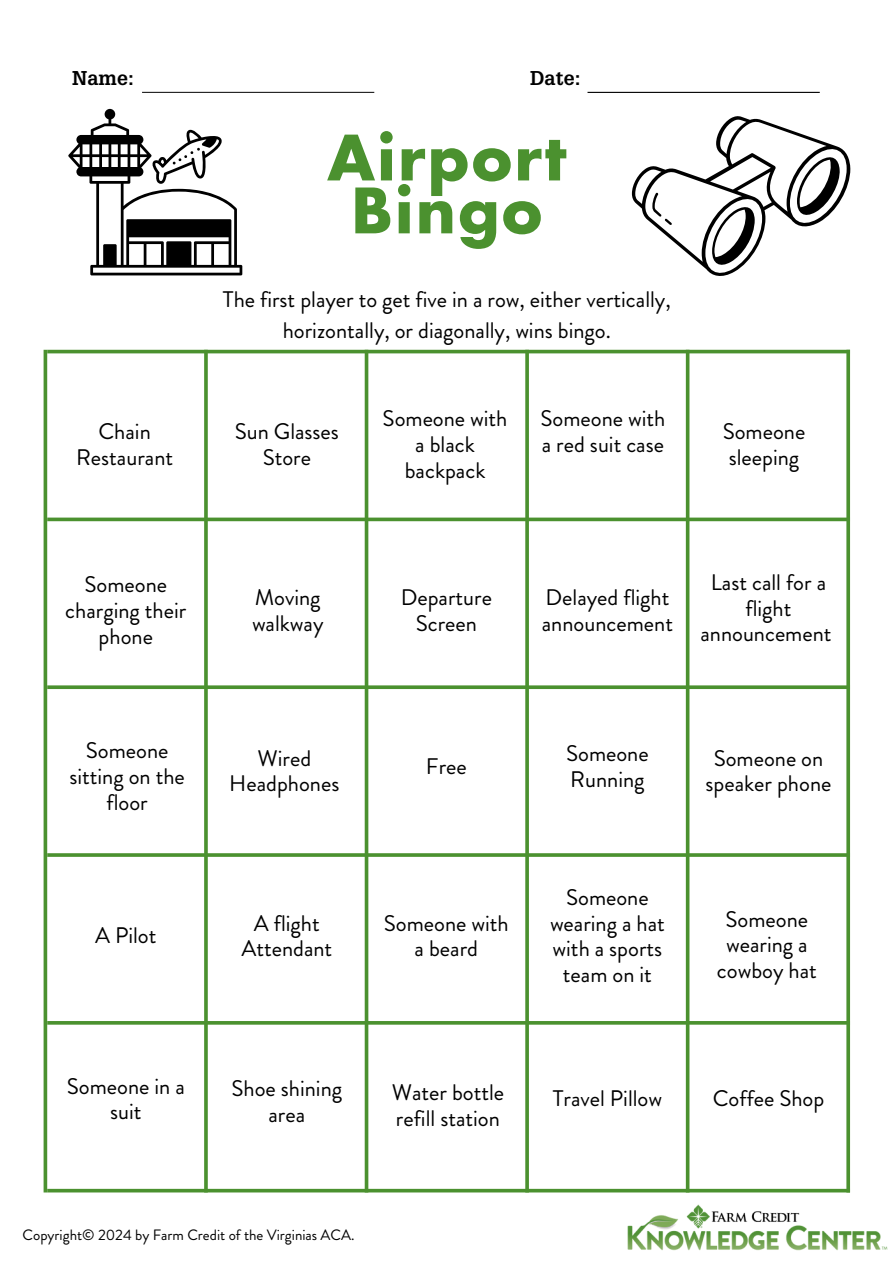
<style>
.page{position:relative;width:894px;height:1264px;background:#fff}
.page>*{position:absolute;margin:0;border:0;box-sizing:border-box;transform-origin:0 0}
.t1{font:700 60.75px/52.8px "Futura LT Pro";letter-spacing:.04em;color:#4b912f;text-align:center}
.t2{font:22.5px/25.8px "Brandon Grotesque";color:#000;text-align:center}
.t3{font:700 19.5px "Glypha LT Pro";color:#000}
.t4{font:15px "Brandon Grotesque";color:#000}
</style>
<div class="page">
<hr style="left:47px;top:350px;width:802px;height:3px;background:#4b912f">
<svg style="left:47px;top:517px;width:799px;height:4px;background:#65a04d"></svg>
<svg style="left:47px;top:685px;width:799px;height:4px;background:#5c9b43"></svg>
<hr style="left:47px;top:853px;width:802px;height:3px;background:#4b912f">
<hr style="left:47px;top:1021px;width:802px;height:3px;background:#4b912f">
<svg style="left:47px;top:1188px;width:799px;height:4px;background:#71a85b"></svg>
<hr style="left:44px;top:350px;width:3px;height:842px;background:#4b912f">
<svg style="left:364px;top:353px;width:4px;height:839px;background:#6aa453"></svg>
<svg style="left:204px;top:353px;width:4px;height:839px;background:#5a9a40"></svg>
<hr style="left:525px;top:350px;width:3px;height:842px;background:#4b912f">
<svg style="left:685px;top:353px;width:4px;height:839px;background:#70a75a"></svg>
<hr style="left:846px;top:350px;width:3px;height:842px;background:#4b912f">
<hr style="left:142px;top:92px;width:232px;height:1px;background:#1e1e1e">
<hr style="left:587px;top:92px;width:232px;height:1px;background:#000">
<svg style="left:631px;top:116px;width:219px;height:160px"></svg>
<img style="left:627px;top:1204px;width:260px;height:46px">
<svg style="left:68px;top:109px;width:174px;height:166px"></svg>
<h3 class="t3" style="left:72px;top:71px;width:64px">Name:</h3>
<p class="t3" style="left:530px;top:71px;width:52px">Date:</p>
<p class="t1" style="left:327px;top:134px;width:240px">Airport<br>Bingo</p>
<h2 class="t2" style="left:76px;top:419px;width:99px">Chain<br>Restaurant</h2>
<h2 class="t2" style="left:65px;top:571px;width:122px">Someone charging their phone</h2>
<h1 class="t2" style="left:223px;top:283px;width:449px;line-height:31.5px">The first player to get five in a row, either vertically, horizontally, or diagonally, wins bingo.</h1>
<h2 class="t2" style="left:235px;top:419px;width:106px">Sun Glasses<br>Store</h2>
<h2 class="t2" style="left:382px;top:406px;width:126px">Someone with a black backpack</h2>
<h2 class="t2" style="left:540px;top:406px;width:126px;text-align:left">Someone with a red suit case</h2>
<h2 class="t2" style="left:722px;top:419px;width:84px;text-align:left">Someone sleeping</h2>
<h2 class="t2" style="left:252px;top:584px;width:73px;text-align:left">Moving walkway</h2>
<h2 class="t2" style="left:400px;top:584px;width:93px">Departure<br>Screen</h2>
<h2 class="t2" style="left:541px;top:584px;width:133px;text-align:left">Delayed flight announcement</h2>
<h2 class="t2" style="left:700px;top:569px;width:133px">Last call for a flight announcement</h2>
<h2 class="t2" style="left:69px;top:737px;width:117px">Someone sitting on the floor</h2>
<h2 class="t2" style="left:229px;top:745px;width:112px">Wired<br>Headphones</h2>
<h2 class="t2" style="left:426px;top:753px;width:42px">Free</h2>
<h2 class="t2" style="left:95px;top:923px;width:63px">A Pilot</h2>
<h2 class="t2" style="left:241px;top:910px;width:92px">A flight<br>Attendant</h2>
<h2 class="t2" style="left:384px;top:910px;width:126px">Someone with a beard</h2>
<h2 class="t2" style="left:566px;top:740px;width:84px;text-align:left">Someone<br>Running</h2>
<h2 class="t2" style="left:550px;top:884px;width:116px">Someone wearing a hat with a sports team on it</h2>
<h2 class="t2" style="left:705px;top:745px;width:127px">Someone on speaker phone</h2>
<h2 class="t2" style="left:716px;top:906px;width:101px">Someone wearing a cowboy hat</h2>
<h2 class="t2" style="left:67px;top:1073px;width:119px">Someone in a suit</h2>
<h2 class="t2" style="left:231px;top:1075px;width:112px">Shoe shining area</h2>
<h2 class="t2" style="left:391px;top:1079px;width:114px">Water bottle</h2>
<h2 class="t2" style="left:552px;top:1085px;width:111px">Travel Pillow</h2>
<h2 class="t2" style="left:712px;top:1085px;width:113px">Coffee Shop</h2>
<h2 class="t2" style="left:396px;top:1105px;width:105px">refill station</h2>
<h2 class="t4" style="left:23px;top:1224px;width:333px">Copyright© 2024 by Farm Credit of the Virginias ACA.</h2>
</div>
